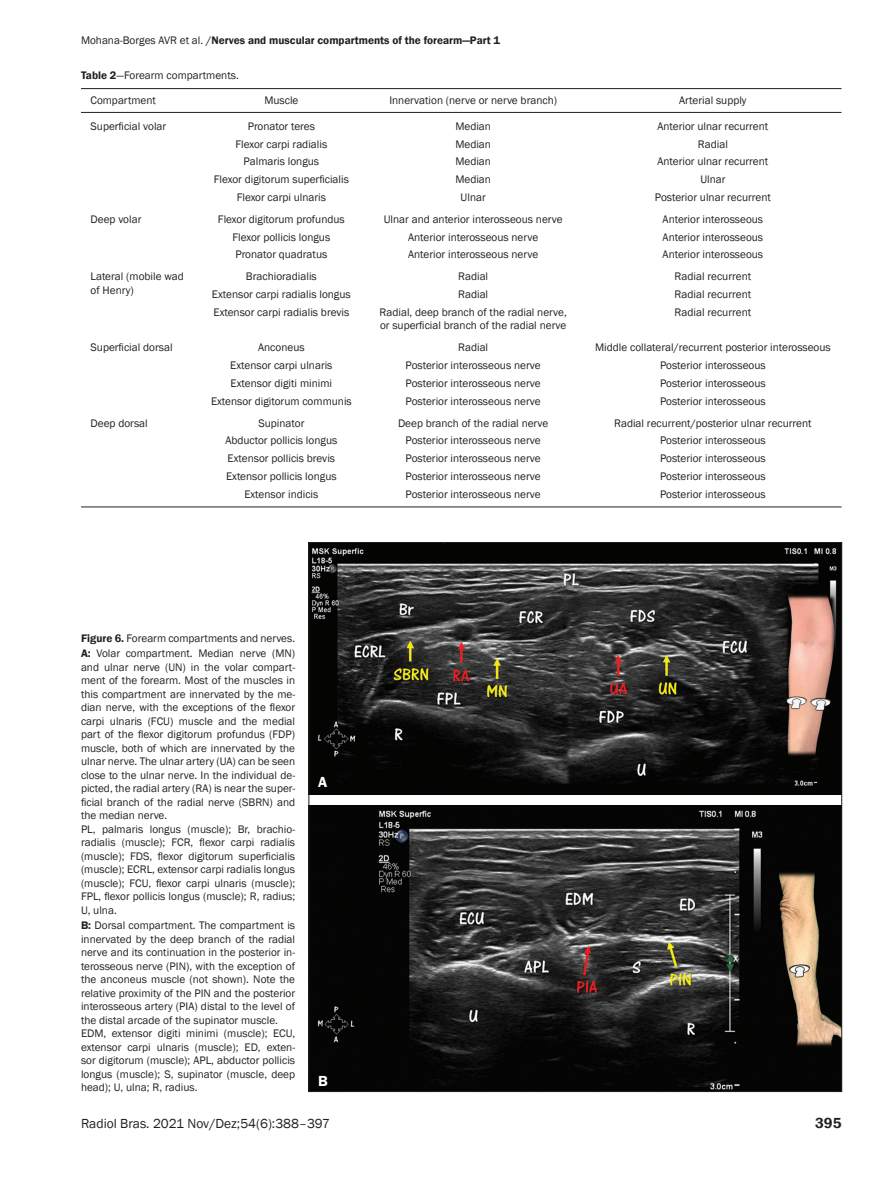
<style>
.page{position:relative;width:893px;height:1191px;background:#fff}
.page>*{position:absolute;margin:0;border:0;box-sizing:border-box;transform-origin:0 0}
.t1{font:600 15px "Franklin Gothic";color:#231f20}
.t2{font:600 15px "Franklin Gothic";color:#fff}
.t3{font:13.5px "Franklin Gothic";color:#231f20}
.t4{font:11.25px/17.7px "Franklin Gothic";color:#231f20;text-align:center}
.t5{font:600 11.25px "Franklin Gothic";color:#231f20}
.s1{font-weight:400}
.s2{font-weight:500}
.s3{font-weight:600}
</style>
<div class="page">
<hr style="left:81px;top:88px;width:760px;height:1px;background:#231f20">
<hr style="left:81px;top:112px;width:760px;height:1px;background:#231f20">
<hr style="left:81px;top:506px;width:760px;height:1px;background:#231f20">
<img style="left:310px;top:805px;width:530px;height:285px">
<img style="left:310px;top:544px;width:530px;height:250px">
<p class="t5" style="left:81px;top:33px;width:421px"><span class="s1">Mohana-Borges AVR et al.</span> <span class="s2">/</span>Nerves and muscular compartments of the forearm—Part 1</p>
<p class="t4" style="left:81px;top:66px;width:159px"><span class="s3">Table 2</span>—Forearm compartments.</p>
<p class="t4" style="left:91px;top:92px;width:67px">Compartment</p>
<p class="t4" style="left:91px;top:117px;width:77px">Superficial volar</p>
<p class="t4" style="left:91px;top:210px;width:52px">Deep volar</p>
<p class="t4" style="left:91px;top:270px;width:95px;line-height:13.5px;text-align:left">Lateral (mobile wad of Henry)</p>
<p class="t4" style="left:91px;top:339px;width:84px">Superficial dorsal</p>
<p class="t4" style="left:91px;top:414px;width:59px">Deep dorsal</p>
<p class="t4" style="left:264px;top:92px;width:36px">Muscle</p>
<p class="t4" style="left:214px;top:117px;width:137px">Pronator teres<br>Flexor carpi radialis<br>Palmaris longus<br>Flexor digitorum superficialis<br>Flexor carpi ulnaris</p>
<p class="t4" style="left:218px;top:210px;width:128px">Flexor digitorum profundus<br>Flexor pollicis longus<br>Pronator quadratus</p>
<p class="t4" style="left:212px;top:268px;width:140px">Brachioradialis<br>Extensor carpi radialis longus<br>Extensor carpi radialis brevis</p>
<p class="t4" style="left:211px;top:339px;width:142px">Anconeus<br>Extensor carpi ulnaris<br>Extensor digiti minimi<br>Extensor digitorum communis</p>
<p class="t4" style="left:225px;top:414px;width:113px">Supinator<br>Abductor pollicis longus<br>Extensor pollicis brevis<br>Extensor pollicis longus<br>Extensor indicis</p>
<p class="t4" style="left:389px;top:92px;width:169px">Innervation (nerve or nerve branch)</p>
<p class="t4" style="left:455px;top:117px;width:37px">Median<br>Median<br>Median<br>Median<br>Ulnar</p>
<p class="t4" style="left:384px;top:210px;width:180px">Ulnar and anterior interosseous nerve<br>Anterior interosseous nerve<br>Anterior interosseous nerve</p>
<p class="t4" style="left:380px;top:268px;width:189px">Radial<br>Radial<br>Radial, deep branch of the radial nerve,</p>
<p class="t4" style="left:380px;top:315px;width:188px;line-height:22px">or superficial branch of the radial nerve<br>Radial</p>
<p class="t4" style="left:406px;top:357px;width:137px;text-align:justify">Posterior interosseous nerve Posterior interosseous nerve Posterior interosseous nerve</p>
<p class="t4" style="left:398px;top:414px;width:152px">Deep branch of the radial nerve<br>Posterior interosseous nerve<br>Posterior interosseous nerve<br>Posterior interosseous nerve<br>Posterior interosseous nerve</p>
<p class="t4" style="left:679px;top:92px;width:69px">Arterial supply</p>
<p class="t4" style="left:655px;top:117px;width:118px">Anterior ulnar recurrent<br>Radial<br>Anterior ulnar recurrent<br>Ulnar<br>Posterior ulnar recurrent</p>
<p class="t4" style="left:663px;top:210px;width:102px;text-align:justify">Anterior interosseous Anterior interosseous Anterior interosseous</p>
<p class="t4" style="left:675px;top:268px;width:78px;text-align:justify">Radial recurrent Radial recurrent Radial recurrent</p>
<p class="t4" style="left:595px;top:339px;width:237px">Middle collateral/recurrent posterior interosseous<br>Posterior interosseous<br>Posterior interosseous<br>Posterior interosseous</p>
<p class="t4" style="left:614px;top:414px;width:199px">Radial recurrent/posterior ulnar recurrent<br>Posterior interosseous<br>Posterior interosseous<br>Posterior interosseous<br>Posterior interosseous</p>
<p class="t4" style="left:81px;top:630px;width:216px;line-height:15.6px;text-align:left"><span class="s3">Figure 6.</span> Forearm compartments and nerves.<br><span class="s3">A:</span> Volar compartment. Median nerve (MN)</p>
<p class="t4" style="left:81px;top:660px;width:216px;line-height:13.5px;text-align:left">and ulnar nerve (UN) in the volar compart&shy;ment of the forearm. Most of the muscles in this compartment are innervated by the me&shy;dian nerve, with the exceptions of the flexor carpi ulnaris (FCU) muscle and the medial part of the flexor digitorum profundus (FDP) muscle, both of which are innervated by the ulnar nerve. The ulnar artery (UA) can be seen close to the ulnar nerve. In the individual de&shy;picted, the radial artery (RA) is near the super&shy;ficial branch of the radial nerve (SBRN) and the median nerve.<br>PL, palmaris longus (muscle); Br, brachio&shy;radialis (muscle); FCR, flexor carpi radialis (muscle); FDS, flexor digitorum superficialis (muscle); ECRL, extensor carpi radialis longus (muscle); FCU, flexor carpi ulnaris (muscle); FPL, flexor pollicis longus (muscle); R, radius; U, ulna.</p>
<p class="t4" style="left:81px;top:919px;width:216px;line-height:13.5px;text-align:left"><span class="s3">B:</span> Dorsal compartment. The compartment is innervated by the deep branch of the radial nerve and its continuation in the posterior in&shy;terosseous nerve (PIN), with the exception of the anconeus muscle (not shown). Note the relative proximity of the PIN and the posterior interosseous artery (PIA) distal to the level of the distal arcade of the supinator muscle.<br>EDM, extensor digiti minimi (muscle); ECU, extensor carpi ulnaris (muscle); ED, exten&shy;sor digitorum (muscle); APL, abductor pollicis longus (muscle); S, supinator (muscle, deep head); U, ulna; R, radius.</p>
<h1 class="t2" style="left:318px;top:773px;width:11px">A</h1>
<h1 class="t2" style="left:318px;top:1071px;width:11px">B</h1>
<p class="t3" style="left:81px;top:1114px;width:250px">Radiol Bras. 2021 Nov/Dez;54(6):388–397</p>
<h1 class="t1" style="left:815px;top:1113px;width:28px">395</h1>
</div>
